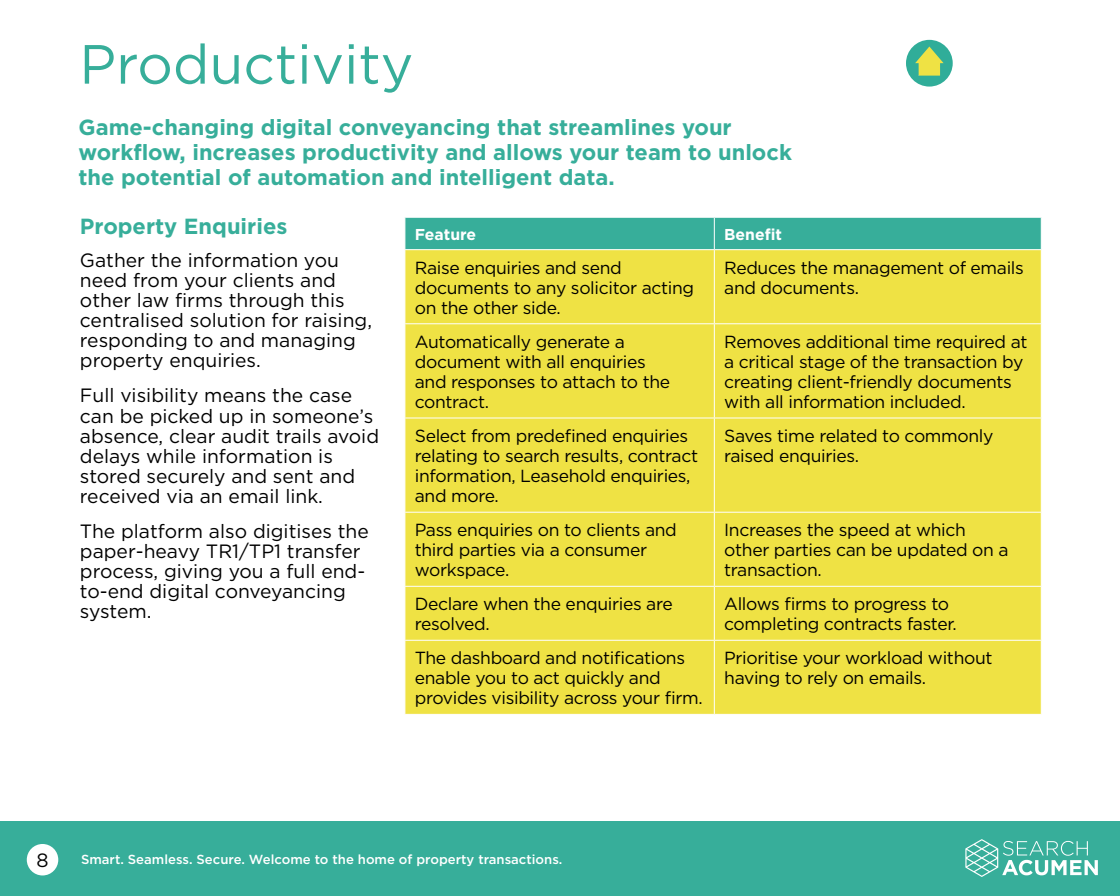
<style>
.page{position:relative;width:1120px;height:896px;background:#fff}
.page>*{position:absolute;margin:0;border:0;box-sizing:border-box;transform-origin:0 0}
.t1{font:55.12px "Gotham";color:#37ae9a}
.t2{font:700 21.88px/25.4px "Gotham";color:#37ae9a}
.t3{font:19.25px/20.1px "Gotham";color:#000}
.t4{font:17.5px/20.1px "Gotham";letter-spacing:-.02em;color:#000}
.t5{font:700 15.75px "Gotham";color:#fff}
.t6{font:500 13.12px "Gotham";color:#fff}
</style>
<div class="page">
<div style="left:0;top:822px;width:1120px;height:74px;background:#37ae9a"></div>
<svg style="left:965px;top:839px;width:133px;height:38px"></svg>
<div style="left:27px;top:844px;width:31px;height:31px;background:#fff;border-radius:50%"></div>
<svg style="left:906px;top:40px;width:47px;height:47px"></svg>
<div style="left:405px;top:218px;width:636px;height:31px;background:#37ae9a"></div>
<div style="left:405px;top:250px;width:636px;height:464px;background:#efe244"></div>
<hr style="left:714px;top:218px;width:1px;height:31px;background:#fff">
<hr style="left:714px;top:250px;width:1px;height:73px;background:#fff">
<hr style="left:404px;top:323px;width:310px;height:1px;background:#fff">
<hr style="left:714px;top:323px;width:328px;height:1px;background:#fff">
<hr style="left:714px;top:324px;width:1px;height:94px;background:#fff">
<hr style="left:404px;top:418px;width:310px;height:1px;background:#fff">
<hr style="left:714px;top:418px;width:328px;height:1px;background:#fff">
<hr style="left:714px;top:418px;width:1px;height:94px;background:#fff">
<hr style="left:404px;top:512px;width:310px;height:1px;background:#fff">
<hr style="left:714px;top:512px;width:328px;height:1px;background:#fff">
<hr style="left:714px;top:513px;width:1px;height:73px;background:#fff">
<hr style="left:404px;top:586px;width:310px;height:1px;background:#fff">
<hr style="left:714px;top:586px;width:328px;height:1px;background:#fff">
<hr style="left:714px;top:587px;width:1px;height:53px;background:#fff">
<hr style="left:404px;top:640px;width:310px;height:1px;background:#fff">
<hr style="left:714px;top:640px;width:328px;height:1px;background:#fff">
<hr style="left:714px;top:641px;width:1px;height:73px;background:#fff">
<h1 class="t1" style="left:79px;top:29px;width:336px">Productivity</h1>
<p class="t2" style="left:78px;top:114px;width:715px">Game-changing digital conveyancing that streamlines your workflow, increases productivity and allows your team to unlock the potential of automation and intelligent data.</p>
<p class="t5" style="left:415px;top:224px;width:63px">Feature</p>
<p class="t5" style="left:724px;top:224px;width:59px">Benefit</p>
<p class="t4" style="left:415px;top:257px;width:281px">Raise enquiries and send documents to any solicitor acting on the other side.</p>
<p class="t4" style="left:724px;top:257px;width:301px">Reduces the management of emails and documents.</p>
<p class="t4" style="left:415px;top:331px;width:257px">Automatically generate a document with all enquiries and responses to attach to the contract.</p>
<p class="t4" style="left:724px;top:331px;width:305px">Removes additional time required at a critical stage of the transaction by creating client-friendly documents with all information included.</p>
<p class="t4" style="left:415px;top:425px;width:285px">Select from predefined enquiries relating to search results, contract information, Leasehold enquiries, and more.</p>
<p class="t4" style="left:724px;top:425px;width:271px">Saves time related to commonly raised enquiries.</p>
<p class="t4" style="left:415px;top:520px;width:264px">Pass enquiries on to clients and third parties via a consumer workspace.</p>
<p class="t4" style="left:724px;top:520px;width:286px">Increases the speed at which other parties can be updated on a transaction.</p>
<p class="t4" style="left:415px;top:594px;width:259px">Declare when the enquiries are resolved.</p>
<p class="t4" style="left:724px;top:594px;width:234px">Allows firms to progress to completing contracts faster.</p>
<p class="t4" style="left:415px;top:648px;width:289px">The dashboard and notifications enable you to act quickly and provides visibility across your firm.</p>
<p class="t4" style="left:724px;top:648px;width:270px">Prioritise your workload without having to rely on emails.</p>
<p class="t2" style="left:80px;top:214px;width:209px">Property Enquiries</p>
<p class="t3" style="left:80px;top:250px;width:294px">Gather the information you need from your clients and other law firms through this centralised solution for raising, responding to and managing property enquiries.</p>
<p class="t3" style="left:80px;top:385px;width:301px">Full visibility means the case can be picked up in someone’s absence, clear audit trails avoid delays while information is stored securely and sent and received via an email link.</p>
<p class="t3" style="left:80px;top:521px;width:290px">The platform also digitises the paper-heavy TR1/TP1 transfer process, giving you a full end&shy;to-end digital conveyancing system.</p>
<p class="t3" style="left:36px;top:850px;width:14px">8</p>
<p class="t6" style="left:81px;top:851px;width:483px">Smart. Seamless. Secure. Welcome to the home of property transactions.</p>
</div>
